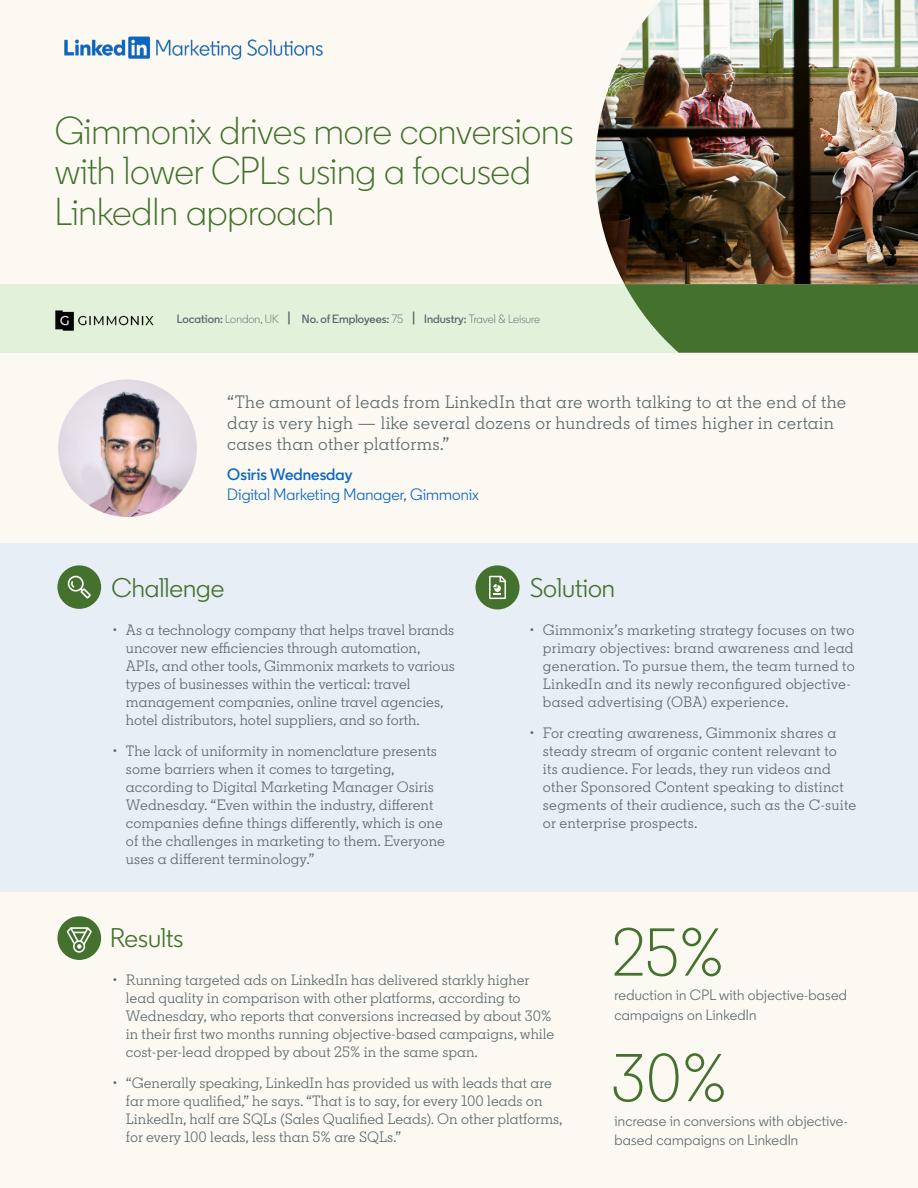
<style>
.page{position:relative;width:918px;height:1188px;background:#fcf9f3}
.page>*{position:absolute;margin:0;border:0;box-sizing:border-box;transform-origin:0 0}
.t1{font:300 67.5px "Community";color:#44712e}
.t2{font:300 39px/40.5px "Community";letter-spacing:-.005em;color:#44712e}
.t3{font:27px "Community";color:#44712e}
.t4{font:18px/21px "Community Slab";letter-spacing:.015em;color:#5b696b}
.t5{font:16.5px "Community";color:#0a66c2}
.t6{font:600 16.5px "Community";letter-spacing:.005em;color:#0a66c2}
.t7{font:15px/18px "Community Slab";color:#5b696b}
.t8{font:15px/19.5px "Community";letter-spacing:.015em;color:#5b696b}
.t9{font:600 12px "Community";color:#5b696b}
.s1{font-weight:300}
.s2{font-size:15px}
</style>
<div class="page">
<img style="left:595px;top:0;width:323px;height:284px">
<div style="left:0;top:284px;width:918px;height:69px;background:#e2f2da"></div>
<div style="left:0;top:543px;width:918px;height:348px;background:#e7eef5"></div>
<svg style="left:624px;top:284px;width:294px;height:69px"></svg>
<div style="left:57px;top:565px;width:44px;height:44px;background:#44712e;border-radius:50%"></div>
<svg style="left:68px;top:576px;width:23px;height:23px"></svg>
<div style="left:476px;top:565px;width:44px;height:44px;background:#44712e;border-radius:50%"></div>
<svg style="left:489px;top:576px;width:17px;height:23px"></svg>
<div style="left:57px;top:916px;width:44px;height:44px;background:#44712e;border-radius:50%"></div>
<svg style="left:67px;top:927px;width:25px;height:26px"></svg>
<img style="left:58px;top:380px;width:139px;height:137px">
<img style="left:64px;top:36px;width:259px;height:24px">
<img style="left:55px;top:310px;width:99px;height:21px">
<h2 class="t2" style="left:55px;top:111px;width:520px">Gimmonix drives more conversions with lower CPLs using a focused<br>LinkedIn approach</h2>
<p class="t9" style="left:177px;top:311px;width:365px">Location: <span class="s1">London, UK</span> <span class="s2">|</span> No. of Employees: <span class="s1">75</span> <span class="s2">|</span> Industry: <span class="s1">Travel &amp; Leisure</span></p>
<p class="t4" style="left:227px;top:392px;width:620px">“The amount of leads from LinkedIn that are worth talking to at the end of the day is very high — like several dozens or hundreds of times higher in certain cases than other platforms.”</p>
<p class="t6" style="left:227px;top:464px;width:127px">Osiris Wednesday</p>
<p class="t5" style="left:227px;top:484px;width:253px">Digital Marketing Manager, Gimmonix</p>
<h3 class="t3" style="left:112px;top:571px;width:114px">Challenge</h3>
<h3 class="t3" style="left:530px;top:571px;width:87px">Solution</h3>
<p class="t7" style="left:126px;top:620px;width:331px;text-indent:-14px">• As a technology company that helps travel brands uncover new efficiencies through automation, APIs, and other tools, Gimmonix markets to various types of businesses within the vertical: travel management companies, online travel agencies, hotel distributors, hotel suppliers, and so forth.</p>
<p class="t7" style="left:126px;top:742px;width:321px;text-indent:-14px">• The lack of uniformity in nomenclature presents some barriers when it comes to targeting, according to Digital Marketing Manager Osiris Wednesday. “Even within the industry, different companies define things differently, which is one of the challenges in marketing to them. Everyone uses a different terminology.”</p>
<p class="t7" style="left:543px;top:620px;width:313px;text-indent:-14px">• Gimmonix’s marketing strategy focuses on two primary objectives: brand awareness and lead generation. To pursue them, the team turned to LinkedIn and its newly reconfigured objective&shy;based advertising (OBA) experience.</p>
<p class="t7" style="left:543px;top:724px;width:315px;text-indent:-14px">• For creating awareness, Gimmonix shares a steady stream of organic content relevant to<br>its audience. For leads, they run videos and other Sponsored Content speaking to distinct segments of their audience, such as the C-suite or enterprise prospects.</p>
<h3 class="t3" style="left:110px;top:921px;width:75px">Results</h3>
<p class="t7" style="left:126px;top:971px;width:430px;text-indent:-14px">• Running targeted ads on LinkedIn has delivered starkly higher lead quality in comparison with other platforms, according to Wednesday, who reports that conversions increased by about 30% in their first two months running objective-based campaigns, while cost-per-lead dropped by about 25% in the same span.</p>
<p class="t7" style="left:126px;top:1074px;width:438px;text-indent:-14px">• “Generally speaking, LinkedIn has provided us with leads that are far more qualified,” he says. “That is to say, for every 100 leads on LinkedIn, half are SQLs (Sales Qualified Leads). On other platforms, for every 100 leads, less than 5% are SQLs.”</p>
<h1 class="t1" style="left:612px;top:911px;width:114px">25%</h1>
<p class="t8" style="left:615px;top:985px;width:234px">reduction in CPL with objective-based campaigns on LinkedIn</p>
<h1 class="t1" style="left:612px;top:1037px;width:117px">30%</h1>
<p class="t8" style="left:615px;top:1111px;width:235px">increase in conversions with objective&shy;based campaigns on LinkedIn</p>
</div>
